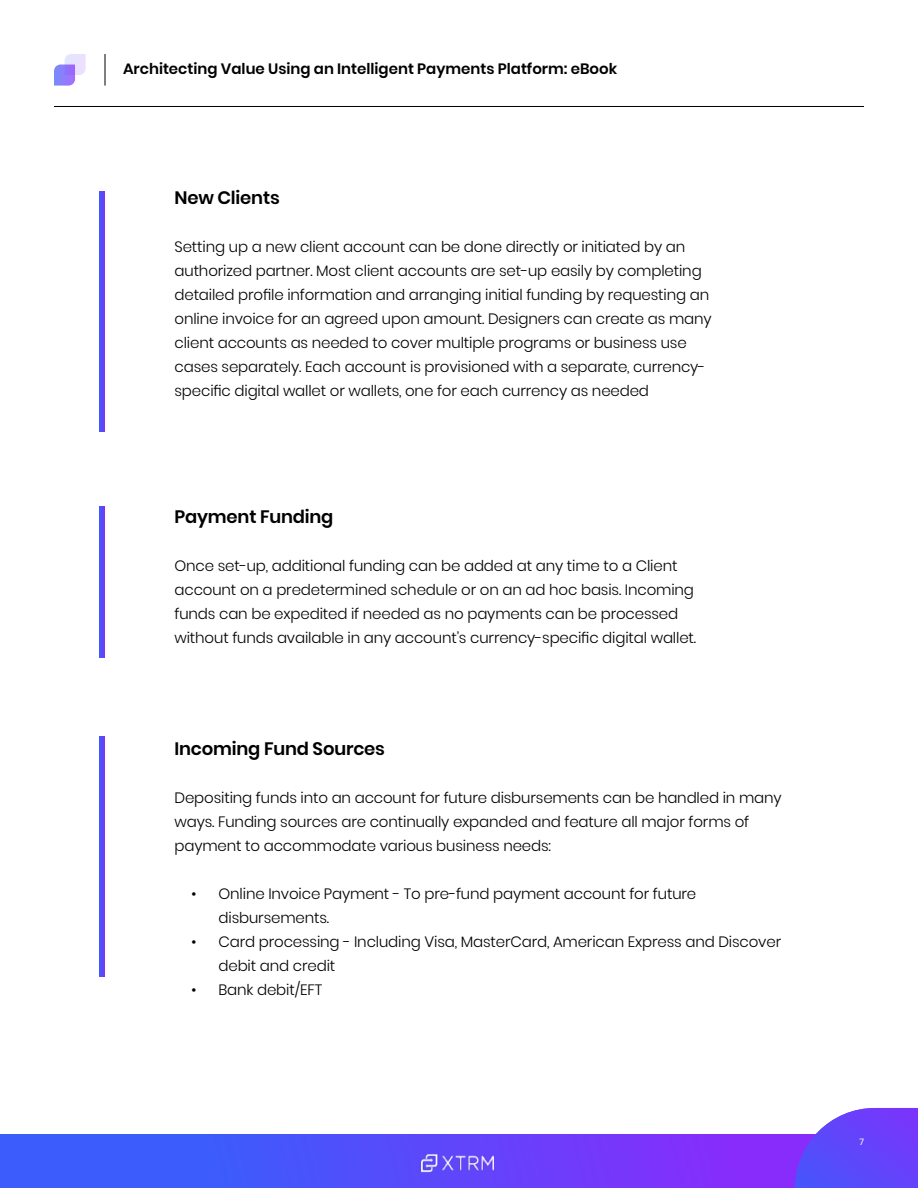
<style>
.page{position:relative;width:918px;height:1188px;background:#fff}
.page>*{position:absolute;margin:0;border:0;box-sizing:border-box;transform-origin:0 0}
.t1{font:600 18px "Poppins";letter-spacing:-.01em;color:#000}
.t2{font:300 15px/24px "Poppins";letter-spacing:-.01em;color:#000}
.t3{font:600 15px "Poppins";color:#000}
.t4{font:600 12px "Poppins";color:#fff}
</style>
<div class="page">
<div style="left:0;top:1134px;width:865px;height:54px;background:linear-gradient(to right,#2c66fb,#9126fb)"></div>
<svg style="left:795px;top:1108px;width:123px;height:80px;background:#7356fb"></svg>
<img style="left:421px;top:1153px;width:73px;height:19px">
<svg style="left:54px;top:54px;width:32px;height:32px"></svg>
<hr style="left:54px;top:106px;width:810px;height:1px;background:#000">
<hr style="left:105px;top:54px;width:1px;height:32px;background:#000">
<svg style="left:100px;top:191px;width:5px;height:240px"></svg>
<svg style="left:100px;top:507px;width:5px;height:150px"></svg>
<svg style="left:100px;top:736px;width:5px;height:241px"></svg>
<p class="t3" style="left:123px;top:60px;width:496px">Architecting Value Using an Intelligent Payments Platform: eBook</p>
<p class="t1" style="left:175px;top:188px;width:107px">New Clients</p>
<p class="t2" style="left:175px;top:235px;width:539px">Setting up a new client account can be done directly or initiated by an authorized partner. Most client accounts are set-up easily by completing detailed profile information and arranging initial funding by requesting an online invoice for an agreed upon amount. Designers can create as many client accounts as needed to cover multiple programs or business use cases separately. Each account is provisioned with a separate, currency&shy;specific digital wallet or wallets, one for each currency as needed</p>
<p class="t1" style="left:175px;top:507px;width:160px">Payment Funding</p>
<p class="t2" style="left:175px;top:554px;width:523px">Once set-up, additional funding can be added at any time to a Client account on a predetermined schedule or on an ad hoc basis. Incoming funds can be expedited if needed as no payments can be processed without funds available in any account’s currency-specific digital wallet.</p>
<p class="t1" style="left:175px;top:738px;width:212px">Incoming Fund Sources</p>
<p class="t2" style="left:175px;top:786px;width:609px">Depositing funds into an account for future disbursements can be handled in many ways. Funding sources are continually expanded and feature all major forms of payment to accommodate various business needs:</p>
<p class="t2" style="left:219px;top:882px;width:479px;text-indent:-27px">• Online Invoice Payment - To pre-fund payment account for future disbursements.</p>
<p class="t2" style="left:219px;top:930px;width:564px;text-indent:-27px">• Card processing - Including Visa, MasterCard, American Express and Discover debit and credit</p>
<p class="t2" style="left:192px;top:978px;width:132px">• Bank debit/EFT</p>
<p class="t4" style="left:857px;top:1136px;width:8px">2<sup>7</sup></p>
</div>
